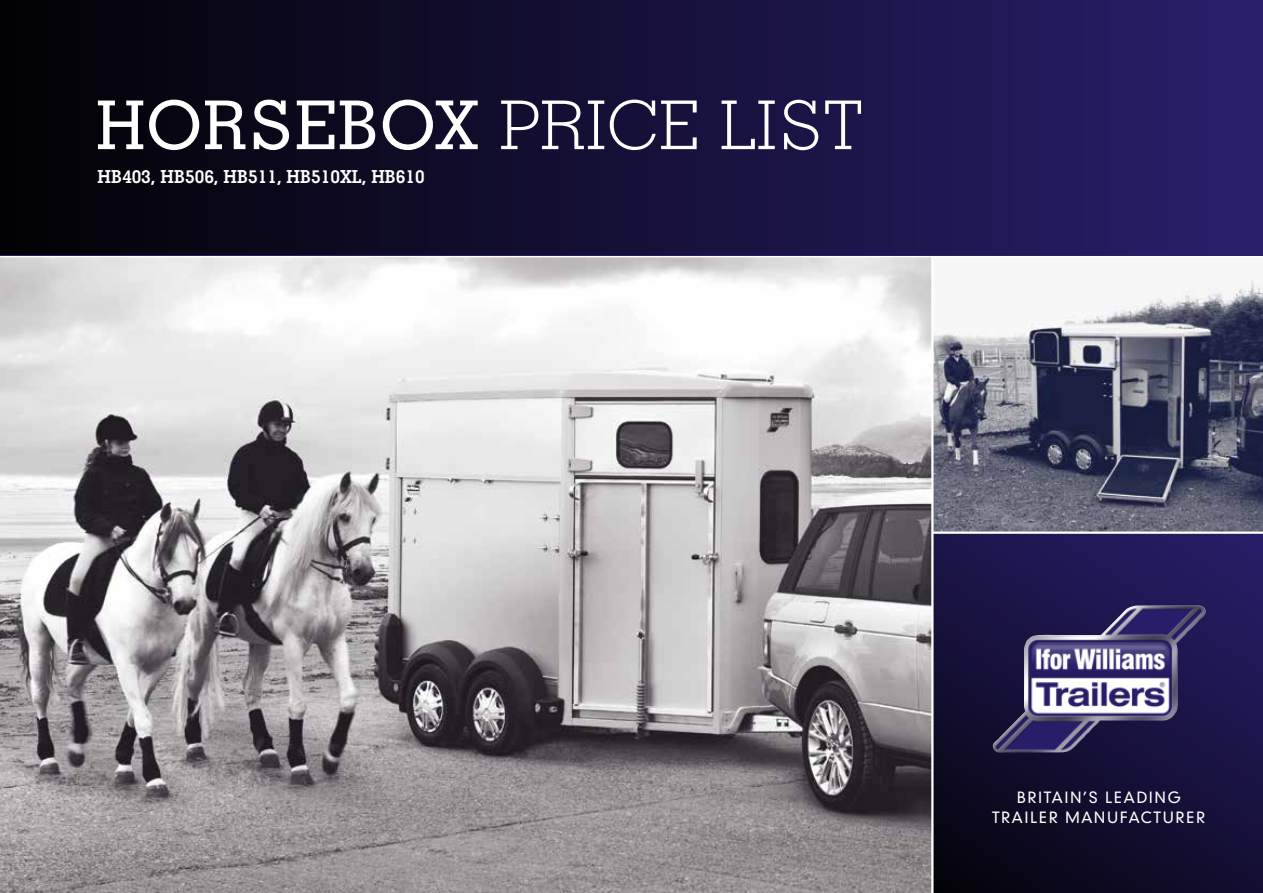
<style>
.page{position:relative;width:1263px;height:893px;background:#fff}
.page>*{position:absolute;margin:0;border:0;box-sizing:border-box;transform-origin:0 0}
.t1{font:300 67.5px "Geometric Slab 703 BT";letter-spacing:.025em;color:#fff}
.t2{font:700 18px "Geometric Slab 703 BT";color:#fff}
.t3{font:15px/19.5px "Geometric 706 BT Medium B";letter-spacing:.1em;color:#fff;text-align:center}
.s1{font-weight:500}
</style>
<div class="page">
<svg style="left:933px;top:534px;width:330px;height:359px;background:#17123b"></svg>
<img style="left:0;top:257px;width:931px;height:636px">
<img style="left:933px;top:280px;width:330px;height:251px">
<div style="left:0;top:0;width:1263px;height:255px;background:#281e69"></div>
<div style="left:0;top:0;width:1208px;height:255px;background:linear-gradient(to right,#020204,#271d68)"></div>
<img style="left:990px;top:605px;width:216px;height:148px">
<h1 class="t1" style="left:96px;top:84px;width:768px"><span class="s1">HORSEBOX</span> PRICE LIST</h1>
<p class="t2" style="left:98px;top:165px;width:329px">HB403, HB506, HB511, HB510XL, HB610</p>
<p class="t3" style="left:992px;top:787px;width:215px">BRITAIN’S LEADING<br>TRAILER MANUFACTURER</p>
</div>
